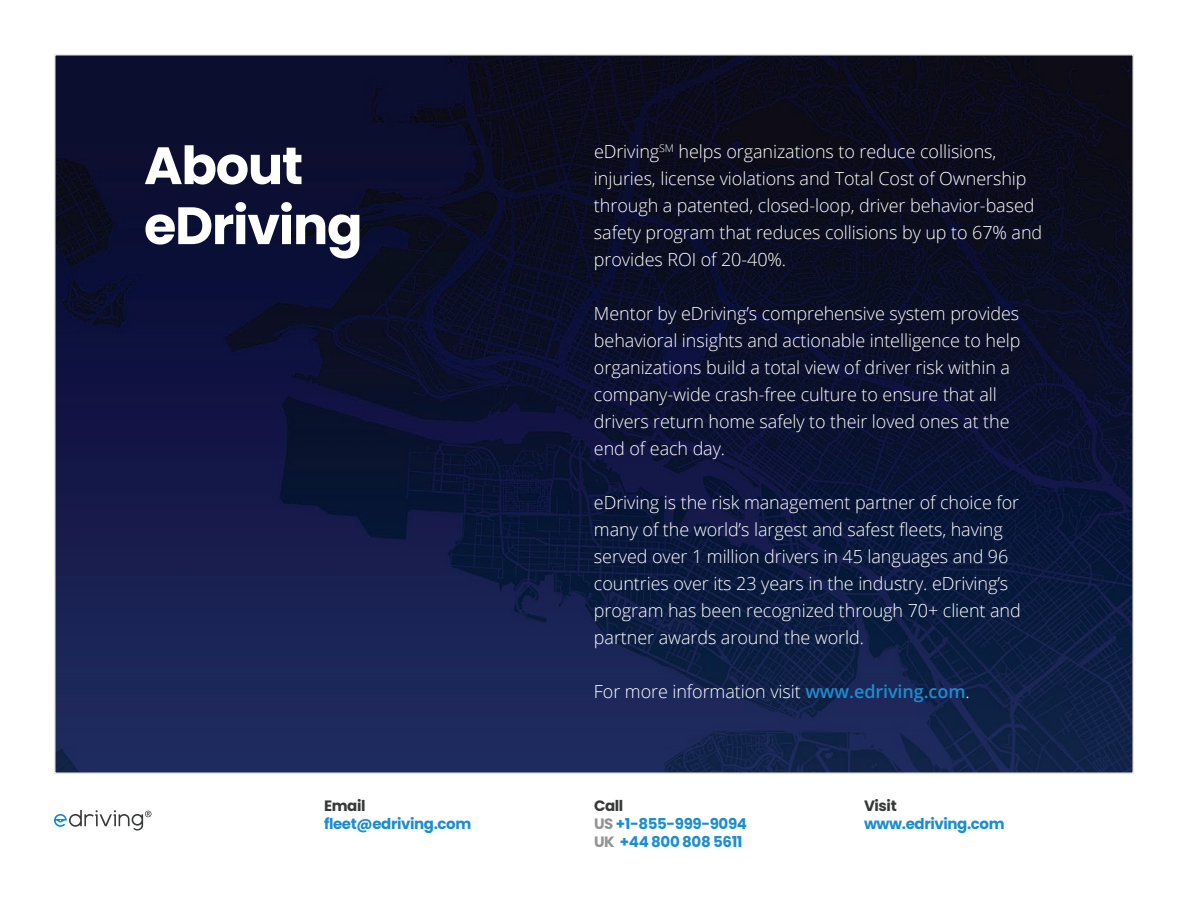
<style>
.page{position:relative;width:1188px;height:918px;background:#fff}
.page>*{position:absolute;margin:0;border:0;box-sizing:border-box;transform-origin:0 0}
.t1{font:700 52.5px/60px "Poppins";letter-spacing:-.025em;color:#fff}
.t2{font:300 18px/27px "Open Sans";letter-spacing:-.005em;color:#fff}
.t3{font:700 15px/18px "Poppins";letter-spacing:-.025em;color:#1d8dcd}
.t4{font:700 15px "Poppins";letter-spacing:-.025em;color:#373838}
.s1{font-weight:600;color:#1d8dcd}
.s2{color:#373838}
.s3{color:#939393}
</style>
<div class="page">
<svg style="left:54px;top:810px;width:98px;height:21px"></svg>
<img style="left:57px;top:57px;width:1074px;height:714px">
<h1 class="t1" style="left:144px;top:136px;width:220px">About eDriving</h1>
<p class="t2" style="left:594px;top:137px;width:450px">eDriving<sup>SM</sup> helps organizations to reduce collisions, injuries, license violations and Total Cost of Ownership through a patented, closed-loop, driver behavior-based safety program that reduces collisions by up to 67% and provides ROI of 20-40%.</p>
<p class="t2" style="left:594px;top:299px;width:428px">Mentor by eDriving’s comprehensive system provides behavioral insights and actionable intelligence to help organizations build a total view of driver risk within a company-wide crash-free culture to ensure that all drivers return home safely to their loved ones at the end of each day.</p>
<p class="t2" style="left:594px;top:488px;width:428px">eDriving is the risk management partner of choice for many of the world’s largest and safest fleets, having served over 1 million drivers in 45 languages and 96 countries over its 23 years in the industry. eDriving’s program has been recognized through 70+ client and partner awards around the world.</p>
<p class="t2" style="left:594px;top:677px;width:377px">For more information visit <span class="s1">www.edriving.com</span>.</p>
<p class="t4" style="left:324px;top:797px;width:43px">Email</p>
<p class="t3" style="left:324px;top:815px;width:149px">fleet@edriving.com</p>
<p class="t3" style="left:594px;top:797px;width:155px"><span class="s2">Call<br></span><span class="s3">US</span> +1-855-999-9094<br><span class="s3">UK</span> +44 800 808 5611</p>
<p class="t4" style="left:864px;top:797px;width:34px">Visit</p>
<p class="t3" style="left:864px;top:815px;width:142px">www.edriving.com</p>
</div>
